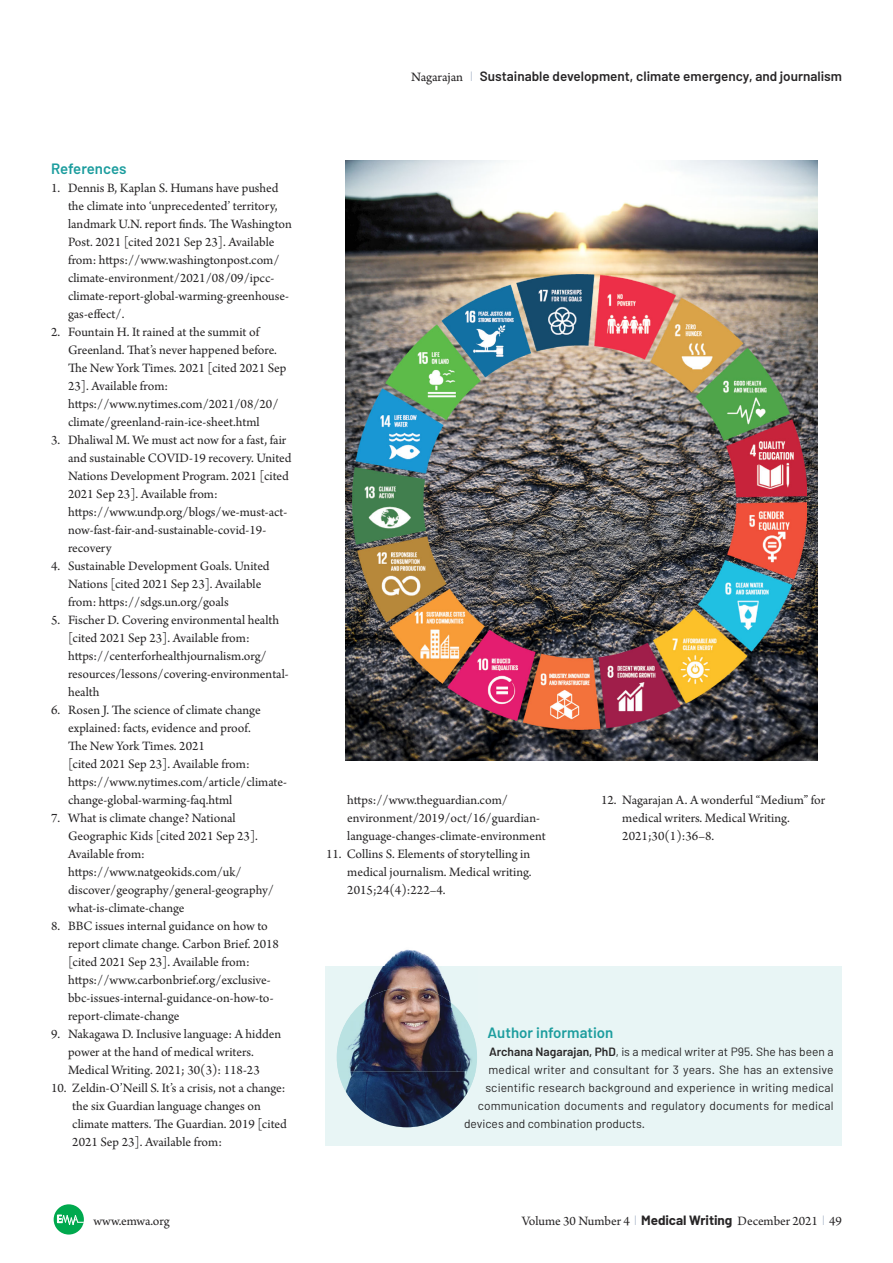
<style>
.page{position:relative;width:893px;height:1263px;background:#fff}
.page>*{position:absolute;margin:0;border:0;box-sizing:border-box;transform-origin:0 0}
.t1{font:600 15px "Barlow";color:#1c9d9e}
.t2{font:13.5px/18px "Arno Pro";color:#272526}
.t3{font:600 13.5px "Barlow";color:#272526}
.t4{font:12px "Barlow";letter-spacing:.01em;color:#272526}
.s1{font-family:"Arno Pro Sm Text";font-weight:400}
.s2{font-family:"Proforma";font-weight:300;color:#94a2bc}
.s3{font-weight:600}
.s4{font-family:"Barlow";font-weight:700}
</style>
<div class="page">
<svg style="left:54px;top:1204px;width:30px;height:31px"></svg>
<div style="left:325px;top:953px;width:517px;height:193px;background:#e8f5f5"></div>
<img style="left:338px;top:1071px;width:138px;height:56px">
<div style="left:318px;top:948px;width:524px;height:18px;background:#fff"></div>
<img style="left:336px;top:949px;width:141px;height:122px">
<img style="left:345px;top:161px;width:472px;height:600px">
<img style="left:352px;top:275px;width:455px;height:454px">
<p class="t1" style="left:51px;top:164px;width:77px">References</p>
<p class="t2" style="left:68px;top:180px;width:225px;text-indent:-17px">1. Dennis B, Kaplan S. Humans have pushed the climate into ‘unprecedented’ territory, landmark U.N. report finds. The Washington Post. 2021 [cited 2021 Sep 23]. Available from: https://www.washingtonpost.com/ climate-environment/2021/08/09/ipcc&shy;climate-report-global-warming-greenhouse&shy;gas-effect/.</p>
<p class="t2" style="left:68px;top:324px;width:220px;text-indent:-17px">2. Fountain H. It rained at the summit of Greenland. That’s never happened before.<br>The New York Times. 2021 [cited 2021 Sep 23]. Available from: https://www.nytimes.com/2021/08/20/ climate/greenland-rain-ice-sheet.html</p>
<p class="t2" style="left:68px;top:432px;width:225px;text-indent:-17px">3. Dhaliwal M. We must act now for a fast, fair and sustainable COVID-19 recovery. United Nations Development Program. 2021 [cited 2021 Sep 23]. Available from: https://www.undp.org/blogs/we-must-act&shy;now-fast-fair-and-sustainable-covid-19- recovery</p>
<p class="t2" style="left:68px;top:558px;width:203px;text-indent:-17px">4. Sustainable Development Goals. United<br>Nations [cited 2021 Sep 23]. Available from: https://sdgs.un.org/goals</p>
<p class="t2" style="left:68px;top:612px;width:222px;text-indent:-17px">5. Fischer D. Covering environmental health [cited 2021 Sep 23]. Available from: https://centerforhealthjournalism.org/ resources/lessons/covering-environmental&shy;health</p>
<p class="t2" style="left:68px;top:702px;width:220px;text-indent:-17px">6. Rosen J. The science of climate change explained: facts, evidence and proof.<br>The New York Times. 2021<br>[cited 2021 Sep 23]. Available from: https://www.nytimes.com/article/climate&shy;change-global-warming-faq.html</p>
<p class="t2" style="left:68px;top:810px;width:208px;text-indent:-17px">7. What is climate change? National<br>Geographic Kids [cited 2021 Sep 23].<br>Available from: https://www.natgeokids.com/uk/ discover/geography/general-geography/ what-is-climate-change</p>
<p class="t2" style="left:68px;top:918px;width:212px;text-indent:-17px">8. BBC issues internal guidance on how to report climate change. Carbon Brief. 2018 [cited 2021 Sep 23]. Available from: https://www.carbonbrief.org/exclusive&shy;bbc-issues-internal-guidance-on-how-to&shy;report-climate-change</p>
<p class="t2" style="left:68px;top:1026px;width:215px;text-indent:-17px">9. Nakagawa D. Inclusive language: A hidden power at the hand of medical writers.<br>Medical Writing. 2021; 30(3): 118-23</p>
<p class="t2" style="left:72px;top:1080px;width:216px;text-indent:-21px">10. Zeldin-O’Neill S. It’s a crisis, not a change: the six Guardian language changes on climate matters. The Guardian. 2019 [cited 2021 Sep 23]. Available from:</p>
<p class="t3" style="left:411px;top:71px;width:432px"><span class="s1">Nagarajan</span> <span class="s2">|</span> Sustainable development, climate emergency, and journalism</p>
<p class="t2" style="left:347px;top:792px;width:200px">https://www.theguardian.com/ environment/2019/oct/16/guardian&shy;language-changes-climate-environment</p>
<p class="t2" style="left:347px;top:846px;width:186px;text-align:justify;text-indent:-21px">11. Collins S. Elements of storytelling in medical journalism. Medical writing.<br>2015;24(4):222–4.</p>
<p class="t2" style="left:622px;top:792px;width:204px;text-indent:-21px">12. Nagarajan A. A wonderful “Medium” for medical writers. Medical Writing.<br>2021;30(1):36–8.</p>
<p class="t1" style="left:488px;top:1028px;width:127px">Author information</p>
<p class="t4" style="left:489px;top:1048px;width:346px"><span class="s3">Archana Nagarajan, PhD</span>, is a medical writer at P95. She has been a</p>
<p class="t4" style="left:488px;top:1066px;width:346px">medical writer and consultant for 3 years. She has an extensive</p>
<p class="t4" style="left:485px;top:1084px;width:350px">scientific research background and experience in writing medical</p>
<p class="t4" style="left:478px;top:1102px;width:357px">communication documents and regulatory documents for medical</p>
<p class="t4" style="left:464px;top:1120px;width:183px">devices and combination products.</p>
<p class="t2" style="left:94px;top:1213px;width:78px">www.emwa.org</p>
<p class="t2" style="left:522px;top:1213px;width:322px">Volume 30 Number 4 <span class="s2">|</span> <span class="s4">Medical Writing</span> December 2021 <span class="s2">|</span> 49</p>
</div>
